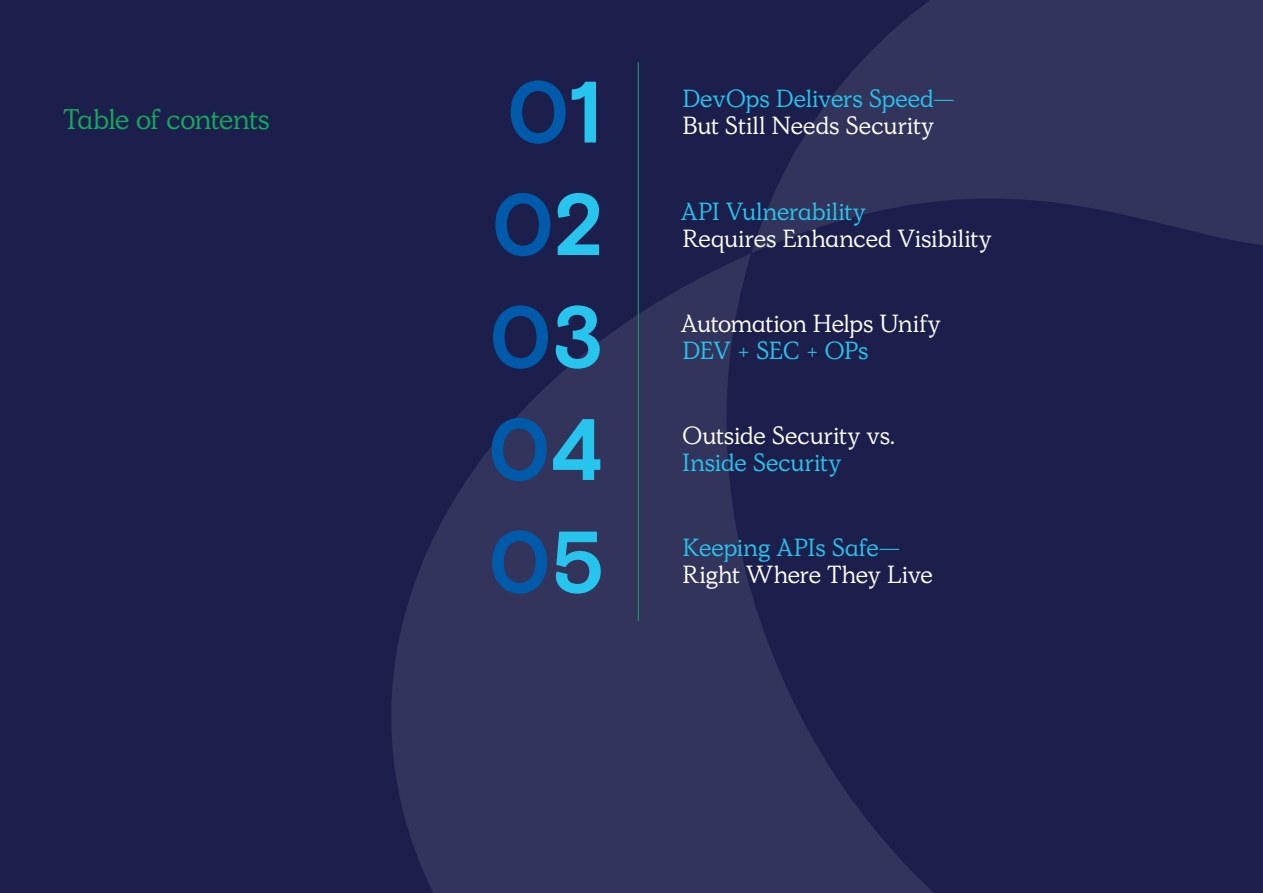
<style>
.page{position:relative;width:1263px;height:893px;background:#1c1f4b}
.page>*{position:absolute;margin:0;border:0;box-sizing:border-box;transform-origin:0 0}
.t1{font:700 86.85px/112.5px "Basis Grotesque Pro";letter-spacing:-.01em;color:#005aaa;text-align:justify}
.t2{font:28.5px "Simula";letter-spacing:-.02em;color:#13a85f}
.t3{font:24.75px "Simula";color:#fff}
.t4{font:24.75px "Simula";color:#27c4ee}
.t5{font:24.75px "Simula";letter-spacing:-.02em;color:#27c4ee}
.s1{color:#27c4ee}
</style>
<div class="page">
<svg style="left:391px;top:253px;width:543px;height:640px;fill:#32345c"></svg>
<svg style="left:751px;top:0;width:512px;height:310px;fill:#32345c"></svg>
<hr style="left:638px;top:62px;width:1px;height:559px;background:#13a85f">
<p class="t2" style="left:63px;top:101px;width:208px">Table of contents</p>
<h1 class="t1" style="left:488px;top:59px;width:118px">0<span class="s1">1<br></span>0<span class="s1">2<br></span>0<span class="s1">3<br></span>0<span class="s1">4<br></span>0<span class="s1">5</span></h1>
<p class="t4" style="left:682px;top:83px;width:274px">DevOps Delivers Speed—</p>
<p class="t3" style="left:682px;top:110px;width:253px">But Still Needs Security</p>
<p class="t4" style="left:681px;top:196px;width:186px">API Vulnerability</p>
<p class="t3" style="left:682px;top:223px;width:311px">Requires Enhanced Visibility</p>
<p class="t3" style="left:681px;top:308px;width:262px">Automation Helps Unify</p>
<p class="t5" style="left:682px;top:335px;width:187px">DEV + SEC + OPs</p>
<p class="t3" style="left:682px;top:420px;width:214px">Outside Security vs.</p>
<p class="t4" style="left:682px;top:447px;width:161px">Inside Security</p>
<p class="t4" style="left:682px;top:532px;width:219px">Keeping APIs Safe—</p>
<p class="t3" style="left:682px;top:559px;width:252px">Right Where They Live</p>
</div>
